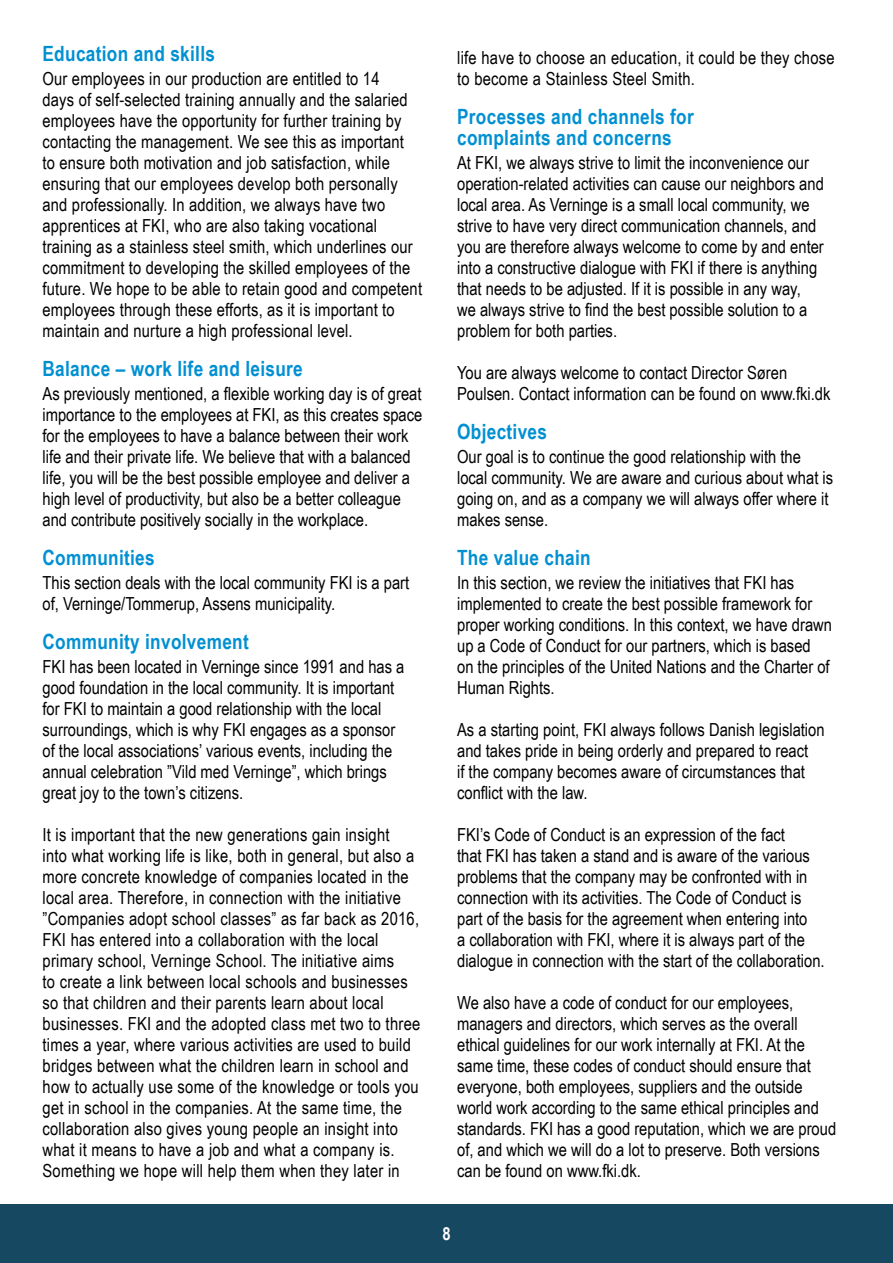
<style>
.page{position:relative;width:893px;height:1263px;background:#fff}
.page>*{position:absolute;margin:0;border:0;box-sizing:border-box;transform-origin:0 0}
.t1{font:700 21px/21px "Arial Narrow";letter-spacing:.015em;color:#0090d2}
.t2{font:18px/21px "Arial Narrow";color:#000}
.t3{font:700 18px "Arial Narrow";color:#fff}
</style>
<div class="page">
<div style="left:0;top:1204px;width:893px;height:59px;background:#174861"></div>
<p class="t1" style="left:43px;top:42px;width:174px">Education and skills</p>
<p class="t2" style="left:43px;top:67px;width:381px">Our employees in our production are entitled to 14<br>days of self-selected training annually and the salaried employees have the opportunity for further training by contacting the management. We see this as important<br>to ensure both motivation and job satisfaction, while ensuring that our employees develop both personally and professionally. In addition, we always have two apprentices at FKI, who are also taking vocational training as a stainless steel smith, which underlines our commitment to developing the skilled employees of the future. We hope to be able to retain good and competent employees through these efforts, as it is important to maintain and nurture a high professional level.</p>
<p class="t1" style="left:43px;top:357px;width:262px">Balance – work life and leisure</p>
<p class="t2" style="left:43px;top:382px;width:381px">As previously mentioned, a flexible working day is of great importance to the employees at FKI, as this creates space for the employees to have a balance between their work life and their private life. We believe that with a balanced life, you will be the best possible employee and deliver a high level of productivity, but also be a better colleague and contribute positively socially in the workplace.</p>
<p class="t1" style="left:43px;top:546px;width:114px">Communities</p>
<p class="t2" style="left:43px;top:571px;width:368px">This section deals with the local community FKI is a part of, Verninge/Tommerup, Assens municipality.</p>
<p class="t1" style="left:43px;top:630px;width:208px">Community involvement</p>
<p class="t2" style="left:43px;top:655px;width:363px">FKI has been located in Verninge since 1991 and has a good foundation in the local community. It is important for FKI to maintain a good relationship with the local surroundings, which is why FKI engages as a sponsor of the local associations’ various events, including the annual celebration ”Vild med Verninge”, which brings great joy to the town’s citizens.</p>
<p class="t2" style="left:43px;top:823px;width:379px">It is important that the new generations gain insight<br>into what working life is like, both in general, but also a more concrete knowledge of companies located in the local area. Therefore, in connection with the initiative ”Companies adopt school classes” as far back as 2016, FKI has entered into a collaboration with the local primary school, Verninge School. The initiative aims<br>to create a link between local schools and businesses so that children and their parents learn about local businesses. FKI and the adopted class met two to three times a year, where various activities are used to build bridges between what the children learn in school and how to actually use some of the knowledge or tools you get in school in the companies. At the same time, the collaboration also gives young people an insight into what it means to have a job and what a company is.<br>Something we hope will help them when they later in</p>
<p class="t2" style="left:457px;top:46px;width:379px">life have to choose an education, it could be they chose to become a Stainless Steel Smith.</p>
<p class="t1" style="left:457px;top:105px;width:238px">Processes and channels for complaints and concerns</p>
<p class="t2" style="left:457px;top:151px;width:368px">At FKI, we always strive to limit the inconvenience our operation-related activities can cause our neighbors and local area. As Verninge is a small local community, we strive to have very direct communication channels, and you are therefore always welcome to come by and enter into a constructive dialogue with FKI if there is anything that needs to be adjusted. If it is possible in any way, we always strive to find the best possible solution to a problem for both parties.</p>
<p class="t2" style="left:457px;top:361px;width:375px">You are always welcome to contact Director Søren<br>Poulsen. Contact information can be found on www.fki.dk</p>
<p class="t1" style="left:457px;top:420px;width:91px">Objectives</p>
<p class="t2" style="left:457px;top:445px;width:378px">Our goal is to continue the good relationship with the local community. We are aware and curious about what is going on, and as a company we will always offer where it makes sense.</p>
<p class="t1" style="left:457px;top:546px;width:135px">The value chain</p>
<p class="t2" style="left:457px;top:571px;width:376px">In this section, we review the initiatives that FKI has implemented to create the best possible framework for proper working conditions. In this context, we have drawn up a Code of Conduct for our partners, which is based<br>on the principles of the United Nations and the Charter of Human Rights.</p>
<p class="t2" style="left:457px;top:718px;width:369px">As a starting point, FKI always follows Danish legislation and takes pride in being orderly and prepared to react<br>if the company becomes aware of circumstances that conflict with the law.</p>
<p class="t2" style="left:457px;top:823px;width:369px">FKI’s Code of Conduct is an expression of the fact<br>that FKI has taken a stand and is aware of the various problems that the company may be confronted with in connection with its activities. The Code of Conduct is part of the basis for the agreement when entering into<br>a collaboration with FKI, where it is always part of the dialogue in connection with the start of the collaboration.</p>
<p class="t2" style="left:457px;top:991px;width:381px">We also have a code of conduct for our employees, managers and directors, which serves as the overall ethical guidelines for our work internally at FKI. At the same time, these codes of conduct should ensure that everyone, both employees, suppliers and the outside world work according to the same ethical principles and standards. FKI has a good reputation, which we are proud of, and which we will do a lot to preserve. Both versions can be found on www.fki.dk.</p>
<p class="t3" style="left:442px;top:1220px;width:10px">8</p>
</div>
